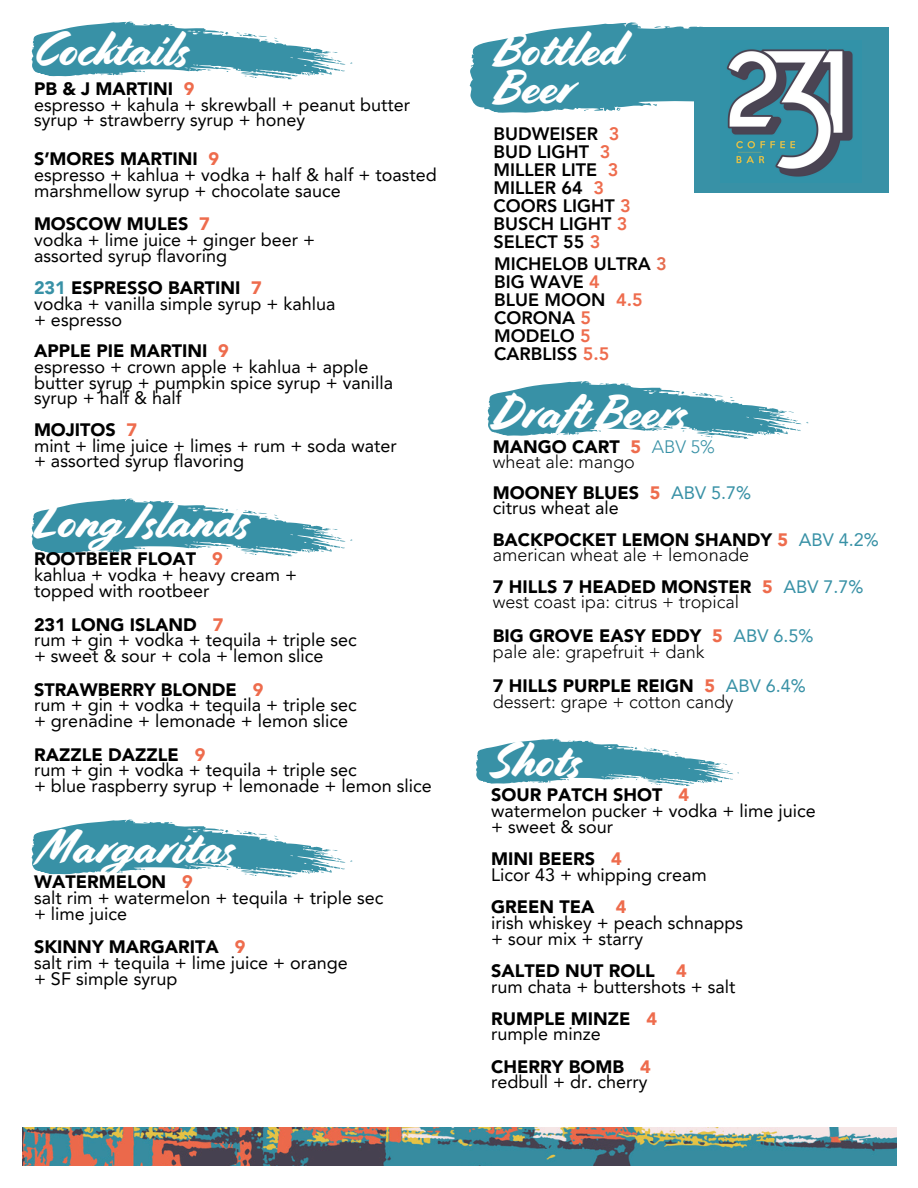
<style>
.page{position:relative;width:918px;height:1188px;background:#fff}
.page>*{position:absolute;margin:0;border:0;box-sizing:border-box;transform-origin:0 0}
.t1{font:48px/38.2px "Cortado Script Web";color:#fff}
.t2{font:18px/15.8px "Avenir LT Pro";color:#000}
.t3{font:900 18px "Avenir LT Pro";color:#000}
.t4{font:300 18px/34.5px "Avenir LT Pro";color:#000}
.t5{font:800 18px/18px "Avenir LT Pro";color:#000}
.s1{color:#ee6c4d}
.s2{color:#3891a6}
.s3{color:#e56c4f}
.s4{font-weight:300;color:#3891a6}
.s5{font-weight:400;color:#3891a6}
.s6{font-weight:900}
.s7{font-weight:900;color:#ee6c4d}
</style>
<div class="page">
<svg style="left:31px;top:21px;width:292px;height:56px;fill:#3891a6"></svg>
<svg style="left:240px;top:66px;width:58px;height:14px"></svg>
<svg style="left:321px;top:51px;width:32px;height:24px"></svg>
<svg style="left:304px;top:73px;width:8px;height:3px"></svg>
<svg style="left:225px;top:31px;width:4px;height:4px"></svg>
<svg style="left:237px;top:32px;width:31px;height:9px"></svg>
<svg style="left:469px;top:22px;width:391px;height:91px;fill:#3891a6"></svg>
<svg style="left:616px;top:108px;width:5px;height:4px"></svg>
<svg style="left:31px;top:498px;width:292px;height:56px;fill:#3891a6"></svg>
<svg style="left:240px;top:543px;width:58px;height:14px"></svg>
<svg style="left:321px;top:528px;width:32px;height:24px"></svg>
<svg style="left:304px;top:550px;width:8px;height:3px"></svg>
<svg style="left:225px;top:508px;width:4px;height:4px"></svg>
<svg style="left:237px;top:509px;width:31px;height:9px"></svg>
<svg style="left:476px;top:738px;width:263px;height:48px"></svg>
<svg style="left:487px;top:381px;width:296px;height:55px;fill:#3891a6"></svg>
<svg style="left:696px;top:426px;width:58px;height:13px"></svg>
<svg style="left:777px;top:411px;width:32px;height:24px"></svg>
<svg style="left:760px;top:432px;width:8px;height:4px"></svg>
<svg style="left:681px;top:391px;width:4px;height:4px"></svg>
<svg style="left:693px;top:391px;width:31px;height:10px"></svg>
<svg style="left:31px;top:819px;width:292px;height:56px;fill:#3891a6"></svg>
<svg style="left:240px;top:864px;width:58px;height:14px"></svg>
<svg style="left:321px;top:849px;width:32px;height:24px"></svg>
<svg style="left:304px;top:871px;width:8px;height:3px"></svg>
<svg style="left:225px;top:829px;width:4px;height:4px"></svg>
<svg style="left:237px;top:830px;width:31px;height:9px"></svg>
<img style="left:23px;top:1128px;width:874px;height:38px">
<div style="left:694px;top:28px;width:194px;height:165px;background:#3891a6"></div>
<img style="left:727px;top:49px;width:126px;height:128px">
<p class="t1" style="left:34px;top:36px;width:155px">Cocktails</p>
<p class="t3" style="left:34px;top:81px;width:162px">PB &amp; J MARTINI <span class="s1">9</span></p>
<h1 class="t2" style="left:34px;top:98px;width:378px">espresso + kahula + skrewball + peanut butter syrup + strawberry syrup + honey</h1>
<p class="t3" style="left:34px;top:151px;width:187px">S’MORES MARTINI <span class="s1">9</span></p>
<p class="t2" style="left:34px;top:168px;width:404px">espresso + kahlua + vodka + half &amp; half + toasted marshmellow syrup + chocolate sauce</p>
<p class="t3" style="left:34px;top:216px;width:177px">MOSCOW MULES <span class="s1">7</span></p>
<p class="t2" style="left:34px;top:233px;width:283px">vodka + lime juice + ginger beer +</p>
<p class="t2" style="left:34px;top:249px;width:195px">assorted syrup flavoring</p>
<p class="t3" style="left:34px;top:281px;width:229px"><span class="s2">231</span> ESPRESSO BARTINI <span class="s1">7</span></p>
<p class="t2" style="left:34px;top:298px;width:303px">vodka + vanilla simple syrup + kahlua</p>
<p class="t2" style="left:34px;top:313px;width:90px">+ espresso</p>
<p class="t3" style="left:34px;top:344px;width:196px">APPLE PIE MARTINI <span class="s1">9</span></p>
<p class="t2" style="left:34px;top:361px;width:361px">espresso + crown apple + kahlua + apple butter syrup + pumpkin spice syrup + vanilla syrup + half &amp; half</p>
<p class="t3" style="left:34px;top:422px;width:105px">MOJITOS <span class="s1">7</span></p>
<p class="t2" style="left:34px;top:439px;width:364px">mint + lime juice + limes + rum + soda water + assorted syrup flavoring</p>
<p class="t1" style="left:34px;top:509px;width:216px">Long Islands</p>
<h1 class="t3" style="left:34px;top:552px;width:190px">ROOTBEER FLOAT <span class="s1">9</span></h1>
<p class="t2" style="left:34px;top:569px;width:265px">kahlua + vodka + heavy cream + topped with rootbeer</p>
<p class="t3" style="left:34px;top:617px;width:191px">231 LONG ISLAND <span class="s1">7</span></p>
<p class="t2" style="left:34px;top:634px;width:324px">rum + gin + vodka + tequila + triple sec</p>
<p class="t2" style="left:34px;top:650px;width:291px">+ sweet &amp; sour + cola + lemon slice</p>
<p class="t3" style="left:34px;top:682px;width:231px">STRAWBERRY BLONDE <span class="s1">9</span></p>
<p class="t2" style="left:34px;top:699px;width:324px">rum + gin + vodka + tequila + triple sec</p>
<p class="t2" style="left:34px;top:715px;width:316px">+ grenadine + lemonade + lemon slice</p>
<p class="t3" style="left:34px;top:747px;width:173px">RAZZLE DAZZLE <span class="s1">9</span></p>
<p class="t2" style="left:34px;top:764px;width:324px">rum + gin + vodka + tequila + triple sec</p>
<p class="t2" style="left:34px;top:780px;width:399px">+ blue raspberry syrup + lemonade + lemon slice</p>
<p class="t1" style="left:38px;top:834px;width:197px">Margaritas</p>
<p class="t3" style="left:34px;top:875px;width:160px">WATERMELON <span class="s1">9</span></p>
<p class="t2" style="left:34px;top:892px;width:351px">salt rim + watermelon + tequila + triple sec</p>
<h1 class="t2" style="left:34px;top:907px;width:95px">+ lime juice</h1>
<p class="t3" style="left:34px;top:940px;width:213px">SKINNY MARGARITA <span class="s1">9</span></p>
<p class="t2" style="left:34px;top:957px;width:315px">salt rim + tequila + lime juice + orange</p>
<p class="t2" style="left:34px;top:972px;width:145px">+ SF simple syrup</p>
<p class="t1" style="left:494px;top:36px;width:130px">Bottled<br>Beer</p>
<p class="t5" style="left:494px;top:126px;width:139px">BUDWEISER <span class="s1">3<br></span>BUD LIGHT <span class="s1">3<br></span>MILLER LITE <span class="s1">3<br></span>MILLER 64 <span class="s1">3<br></span>COORS LIGHT <span class="s1">3<br></span>BUSCH LIGHT <span class="s1">3<br></span>SELECT 55 <span class="s1">3</span></p>
<p class="t5" style="left:494px;top:256px;width:174px">MICHELOB ULTRA <span class="s3">3<br></span>BIG WAVE <span class="s1">4<br></span>BLUE MOON <span class="s1">4.5<br></span>CORONA <span class="s1">5<br></span>MODELO <span class="s1">5<br></span>CARBLISS <span class="s1">5.5</span></p>
<p class="t1" style="left:493px;top:399px;width:195px">Draft Beers</p>
<p class="t3" style="left:493px;top:439px;width:224px">MANGO CART <span class="s1">5</span> <span class="s4">ABV 5%</span></p>
<p class="t4" style="left:493px;top:446px;width:144px">wheat ale: mango</p>
<p class="t3" style="left:493px;top:485px;width:260px">MOONEY BLUES <span class="s1">5</span> <span class="s5">ABV 5.7%</span></p>
<p class="t2" style="left:493px;top:502px;width:128px">citrus wheat ale</p>
<h1 class="t3" style="left:493px;top:532px;width:387px">BACKPOCKET LEMON SHANDY <span class="s1">5</span> <span class="s5">ABV 4.2%</span></h1>
<p class="t4" style="left:493px;top:540px;width:258px">american wheat ale + lemonade</p>
<p class="t3" style="left:493px;top:579px;width:372px">7 HILLS 7 HEADED MONSTER <span class="s1">5</span> <span class="s5">ABV 7.7%</span></p>
<p class="t4" style="left:493px;top:587px;width:248px">west coast ipa: citrus + tropical</p>
<p class="t3" style="left:493px;top:629px;width:322px">BIG GROVE EASY EDDY <span class="s1">5</span> <span class="s5">ABV 6.5%</span></p>
<p class="t4" style="left:493px;top:636px;width:315px">pale ale: grapefruit + dank<br><span class="s6">7 HILLS PURPLE REIGN</span> <span class="s7">5</span> <span class="s5">ABV 6.4%</span></p>
<p class="t4" style="left:493px;top:686px;width:242px">dessert: grape + cotton candy</p>
<p class="t1" style="left:491px;top:748px;width:91px">Shots</p>
<p class="t3" style="left:491px;top:788px;width:199px">SOUR PATCH SHOT <span class="s1">4</span></p>
<p class="t2" style="left:491px;top:805px;width:326px">watermelon pucker + vodka + lime juice</p>
<p class="t2" style="left:491px;top:820px;width:124px">+ sweet &amp; sour</p>
<h1 class="t3" style="left:491px;top:852px;width:132px">MINI BEERS <span class="s1">4</span></h1>
<p class="t2" style="left:491px;top:868px;width:217px">Licor 43 + whipping cream</p>
<h2 class="t3" style="left:491px;top:899px;width:137px">GREEN TEA <span class="s1">4</span></h2>
<h2 class="t2" style="left:491px;top:916px;width:254px">irish whiskey + peach schnapps</h2>
<p class="t2" style="left:491px;top:932px;width:154px">+ sour mix + starry</p>
<h1 class="t3" style="left:491px;top:963px;width:197px">SALTED NUT ROLL <span class="s1">4</span></h1>
<p class="t2" style="left:491px;top:980px;width:246px">rum chata + buttershots + salt</p>
<p class="t3" style="left:491px;top:1011px;width:167px">RUMPLE MINZE <span class="s1">4</span></p>
<p class="t2" style="left:491px;top:1028px;width:111px">rumple minze</p>
<p class="t3" style="left:491px;top:1059px;width:161px">CHERRY BOMB <span class="s1">4</span></p>
<p class="t2" style="left:491px;top:1076px;width:158px">redbull + dr. cherry</p>
</div>
